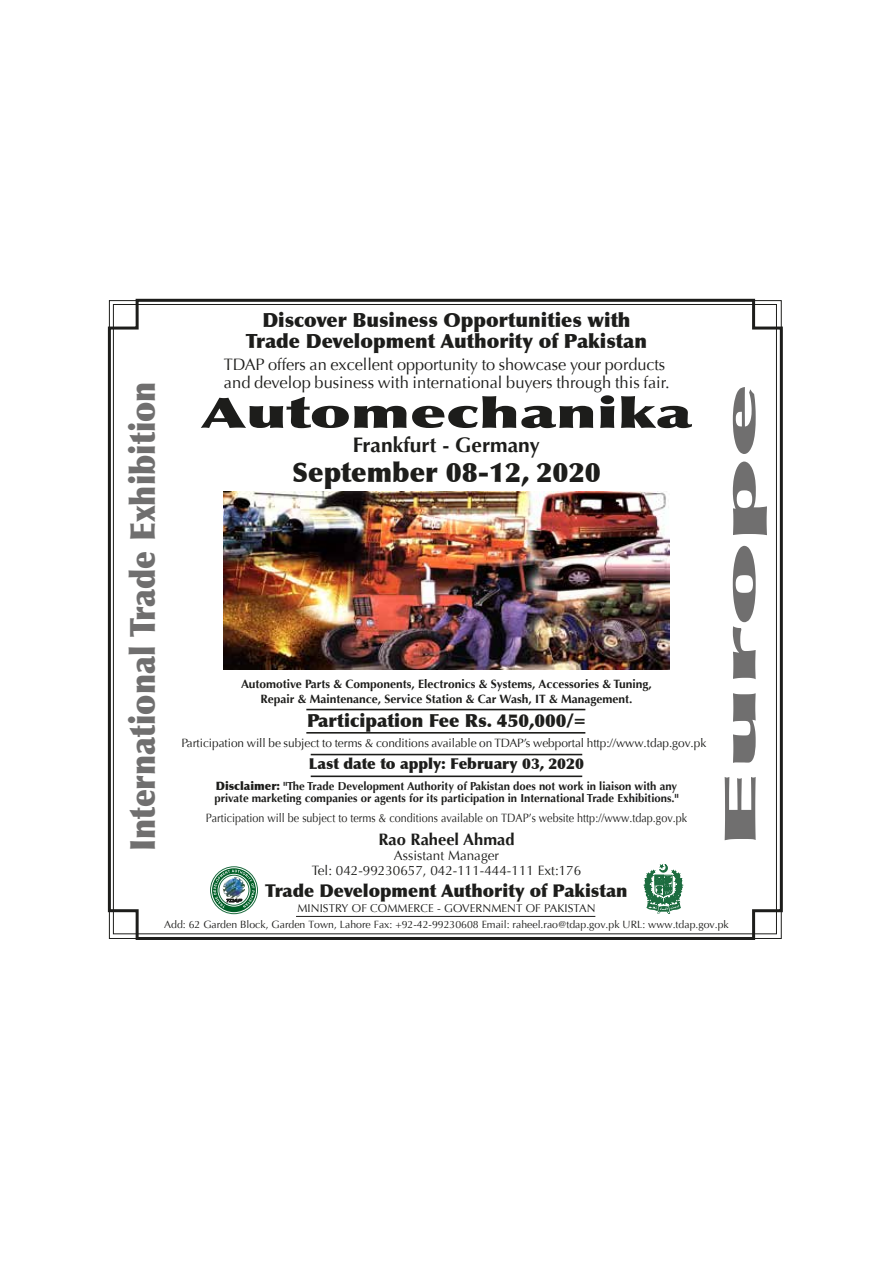
<style>
.page{position:relative;width:893px;height:1263px;background:#fff}
.page>*{position:absolute;margin:0;border:0;box-sizing:border-box;transform-origin:0 0}
.t1{font:900 43.35px "Optima";color:#706f6f;scale:3 1}
.t2{font:900 42px "Optima";color:#1d1d1b;scale:1.5 1}
.t3{font:900 34.65px "Optima";color:#706f6f;scale:.9 1}
.t4{font:900 27px "Optima";color:#1d1d1b}
.t5{font:700 21px "Optima";color:#1d1d1b}
.t6{font:900 19.5px/21px "Optima";color:#1d1d1b;text-align:center}
.t7{font:900 18px "Optima";color:#1d1d1b}
.t8{font:900 17.55px "Optima";color:#1d1d1b}
.t9{font:16.5px/18px "Optima";letter-spacing:-.005em;color:#1d1d1b}
.t10{font:700 16.5px "Optima";color:#1d1d1b}
.t11{font:900 15px "Optima";color:#1d1d1b}
.t12{font:13.5px/15px "Optima";color:#1d1d1b;text-align:center}
.t13{font:700 12px/14.4px "Optima";color:#1d1d1b;text-align:center}
.t14{font:12px "Optima";letter-spacing:-.005em;color:#1d1d1b}
.t15{font:12px "Optima";letter-spacing:-.005em;color:#1d1d1b;scale:.9 1}
.t16{font:700 11.55px/12.6px "Optima";color:#1d1d1b}
.t17{font:11.25px "Optima";letter-spacing:.005em;color:#1d1d1b}
.t18{font:10.5px "Optima";color:#1d1d1b}
.s1{font-weight:900}
</style>
<div class="page">
<img style="left:107px;top:298px;width:676px;height:642px">
<hr style="left:306px;top:709px;width:279px;height:1px;background:#1d1d1b">
<hr style="left:306px;top:732px;width:279px;height:2px;background:#1d1d1b">
<hr style="left:311px;top:754px;width:271px;height:1px;background:#1d1d1b">
<hr style="left:311px;top:775px;width:271px;height:2px;background:#1d1d1b">
<hr style="left:296px;top:916px;width:299px;height:1px;background:#1d1d1b">
<div style="left:210px;top:866px;width:48px;height:48px;border:1px solid #1c6c3f;border-radius:50%"></div>
<svg style="left:212px;top:868px;width:44px;height:44px"></svg>
<img style="left:222px;top:877px;width:23px;height:22px">
<svg style="left:635px;top:854px;width:57px;height:86px"></svg>
<div style="left:210px;top:779px;width:472px;height:27px;background:#fff"></div>
<h3 class="t3" style="left:122px;top:851px;width:523px;rotate:-90deg">International Trade Exhibition</h3>
<h3 class="t6" style="left:246px;top:309px;width:403px">Discover Business Opportunities with<br>Trade Development Authority of Pakistan</h3>
<h3 class="t9" style="left:224px;top:356px;width:447px">TDAP offers an excellent opportunity to showcase your porducts and develop business with international buyers through this fair.</h3>
<h2 class="t2" style="left:201px;top:388px;width:329px">Automechanika</h2>
<h3 class="t5" style="left:353px;top:432px;width:189px">Frankfurt - Germany</h3>
<h3 class="t4" style="left:292px;top:456px;width:310px">September 08-12, 2020</h3>
<p class="t13" style="left:241px;top:677px;width:412px">Automotive Parts &amp; Components, Electronics &amp; Systems, Accessories &amp; Tuning,<br>Repair &amp; Maintenance, Service Station &amp; Car Wash, IT &amp; Management.</p>
<h3 class="t7" style="left:307px;top:709px;width:280px">Participation Fee Rs. 450,000/=</h3>
<p class="t11" style="left:309px;top:755px;width:276px">Last date to apply: February 03, 2020</p>
<p class="t14" style="left:181px;top:736px;width:526px">Participation will be subject to terms &amp; conditions available on TDAP’s webportal http://www.tdap.gov.pk</p>
<p class="t16" style="left:215px;top:780px;width:465px"><span class="s1">Disclaimer:</span> "The Trade Development Authority of Pakistan does not work in liaison with any private marketing companies or agents for its participation in International Trade Exhibitions."</p>
<p class="t15" style="left:206px;top:811px;width:536px">Participation will be subject to terms &amp; conditions available on TDAP’s website http://www.tdap.gov.pk</p>
<h3 class="t10" style="left:378px;top:830px;width:138px">Rao Raheel Ahmad</h3>
<p class="t12" style="left:312px;top:848px;width:271px">Assistant Manager<br>Tel: 042-99230657, 042-111-444-111 Ext:176</p>
<h1 class="t1" style="left:714px;top:850px;width:157px;rotate:-90deg">Europe</h1>
<h3 class="t8" style="left:265px;top:880px;width:364px">Trade Development Authority of Pakistan</h3>
<p class="t17" style="left:297px;top:901px;width:300px">MINISTRY OF COMMERCE - GOVERNMENT OF PAKISTAN</p>
<p class="t18" style="left:164px;top:918px;width:566px">Add: 62 Garden Block, Garden Town, Lahore Fax: +92-42-99230608 Email: raheel.rao@tdap.gov.pk URL: www.tdap.gov.pk</p>
</div>
